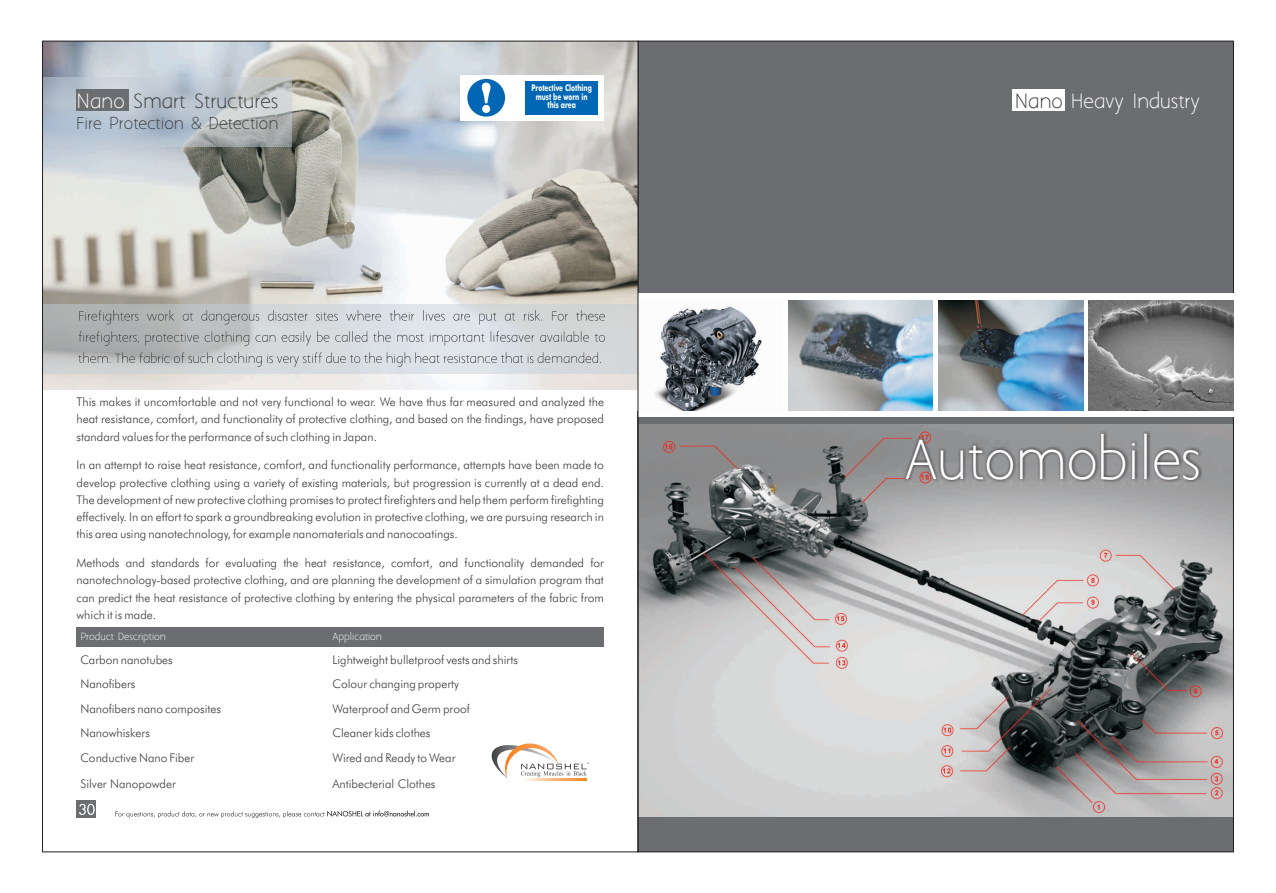
<style>
.page{position:relative;width:1276px;height:893px;background:#fff}
.page>*{position:absolute;margin:0;border:0;box-sizing:border-box;transform-origin:0 0}
.t1{font:49.3px "Aaargh Normal";color:#fff}
.t2{font:18px "Aaargh Normal";color:#3e3e3f}
.t3{font:18px "Aaargh Normal";color:#fff}
.t4{font:15px "Aaargh Normal";color:#3e3e3f}
.t5{font:300 12px/17.3px "Futura BT";color:#3e3e3f;text-align:justify}
.t6{font:500 9.2px/8.8px "Futura BT";color:#fff;text-align:center;scale:.69 1}
.t7{font:9px "Aaargh Normal";color:#fff}
.s1{color:#fff}
.s2{color:#3e3e3f}
</style>
<div class="page">
<img style="left:640px;top:424px;width:591px;height:393px">
<div style="left:638px;top:41px;width:595px;height:383px;background:#6c6d70"></div>
<div style="left:638px;top:817px;width:595px;height:35px;background:#6c6d70"></div>
<div style="left:1012px;top:90px;width:52px;height:21px;background:#fff"></div>
<div style="left:638px;top:294px;width:595px;height:123px;background:#fff"></div>
<img style="left:638px;top:301px;width:124px;height:110px">
<img style="left:788px;top:301px;width:145px;height:110px">
<img style="left:938px;top:301px;width:145px;height:110px">
<img style="left:1088px;top:301px;width:145px;height:110px">
<div style="left:904px;top:483px;width:295px;height:11px;background:#a3a2a2"></div>
<div style="left:902px;top:431px;width:299px;height:52px;background:#231f20;opacity:.78"></div>
<img style="left:44px;top:43px;width:592px;height:347px">
<div style="left:43px;top:304px;width:595px;height:70px;background:#c4ced8;opacity:.5"></div>
<div style="left:43px;top:78px;width:249px;height:69px;background:#c4ced8;opacity:.5"></div>
<div style="left:77px;top:627px;width:527px;height:19px;background:#6c6d70"></div>
<div style="left:77px;top:801px;width:19px;height:17px;background:#6c6d70"></div>
<svg style="left:79px;top:804px;width:16px;height:11px"></svg>
<div style="left:77px;top:90px;width:52px;height:21px;background:#6c6d70"></div>
<svg style="left:79px;top:310px;width:526px;height:57px;background:#c3c6c8"></svg>
<div style="left:460px;top:75px;width:144px;height:45px;background:#fff"></div>
<div style="left:525px;top:81px;width:73px;height:33px;background:#0166b3"></div>
<div style="left:467px;top:79px;width:38px;height:38px;background:#0166b3;border-radius:50%"></div>
<svg style="left:482px;top:82px;width:9px;height:21px"></svg>
<div style="left:482px;top:105px;width:8px;height:8px;background:#fff;border-radius:50%"></div>
<svg style="left:491px;top:743px;width:98px;height:36px"></svg>
<svg style="left:524px;top:778px;width:63px;height:2px"></svg>
<svg style="left:115px;top:810px;width:314px;height:8px"></svg>
<h2 class="t2" style="left:77px;top:91px;width:203px"><span class="s1">Nano</span> Smart Structures</h2>
<p class="t4" style="left:77px;top:114px;width:203px">Fire Protection &amp; Detection</p>
<p class="t6" style="left:531px;top:84px;width:89px">Protective Clothing must be worn in this area</p>
<p class="t5" style="left:77px;top:394px;width:529px">This makes it uncomfortable and not very functional to wear. We have thus far measured and analyzed the heat resistance, comfort, and functionality of protective clothing, and based on the findings, have proposed standard values for the performance of such clothing in Japan.</p>
<p class="t5" style="left:77px;top:458px;width:529px">In an attempt to raise heat resistance, comfort, and functionality performance, attempts have been made to develop protective clothing using a variety of existing materials, but progression is currently at a dead end.<br>The development of new protective clothing promises to protect firefighters and help them perform firefighting effectively. In an effort to spark a groundbreaking evolution in protective clothing, we are pursuing research in this area using nanotechnology, for example nanomaterials and nanocoatings.</p>
<p class="t5" style="left:77px;top:555px;width:529px">Methods and standards for evaluating the heat resistance, comfort, and functionality demanded for nanotechnology-based protective clothing, and are planning the development of a simulation program that can predict the heat resistance of protective clothing by entering the physical parameters of the fabric from which it is made.</p>
<p class="t7" style="left:80px;top:631px;width:87px">Product Description</p>
<p class="t7" style="left:333px;top:631px;width:51px">Application</p>
<p class="t5" style="left:80px;top:652px;width:94px">Carbon nanotubes</p>
<p class="t5" style="left:332px;top:652px;width:187px">Lightweight bulletproof vests and shirts</p>
<p class="t5" style="left:80px;top:676px;width:57px">Nanofibers</p>
<p class="t5" style="left:332px;top:676px;width:128px">Colour changing property</p>
<p class="t5" style="left:80px;top:701px;width:142px">Nanofibers nano composites</p>
<p class="t5" style="left:332px;top:701px;width:139px">Waterproof and Germ proof</p>
<p class="t5" style="left:80px;top:725px;width:71px">Nanowhiskers</p>
<p class="t5" style="left:332px;top:725px;width:99px">Cleaner kids clothes</p>
<p class="t5" style="left:80px;top:750px;width:115px">Conductive Nano Fiber</p>
<p class="t5" style="left:332px;top:750px;width:125px">Wired and Ready to Wear</p>
<p class="t5" style="left:80px;top:776px;width:97px">Silver Nanopowder</p>
<p class="t5" style="left:332px;top:776px;width:105px">Antibecterial Clothes</p>
<h2 class="t3" style="left:1014px;top:91px;width:187px"><span class="s2">Nano</span> Heavy Industry</h2>
<h1 class="t1" style="left:905px;top:432px;width:297px">Automobiles</h1>
</div>
